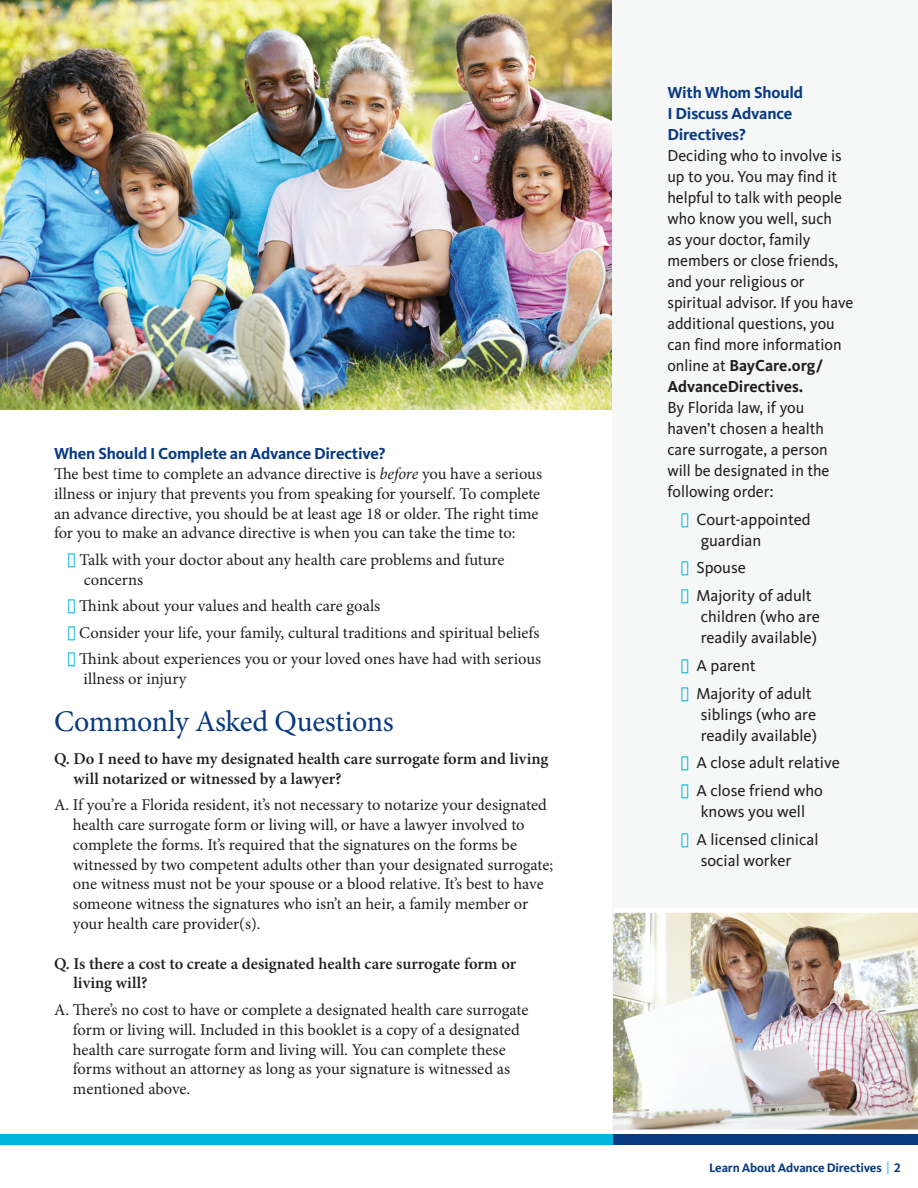
<style>
.page{position:relative;width:918px;height:1188px;background:#fff}
.page>*{position:absolute;margin:0;border:0;box-sizing:border-box;transform-origin:0 0}
.A_Heads{font:30px "Minion Pro";letter-spacing:-.015em;color:#083a82}
.t1{font:16.5px/19.8px "Minion Pro";letter-spacing:-.005em;color:#231f20}
.t2{font:16.5px/21px "BC Kievit OT Book";color:#231f20}
.t3{font:600 16.5px/19.8px "Minion Pro";color:#231f20}
.Body_Copy{font:16.5px/21px "BC Kievit OT Bold";letter-spacing:-.01em;color:#083a82}
.t4{font:12.75px "BC Kievit OT Bold";letter-spacing:-.015em;color:#083a82}
.s1{font-style:italic}
.s2{color:#00b6de}
.s3{font-family:"BC Kievit OT Bold"}
.s4{color:#70ceea}
</style>
<div class="page">
<div style="left:613px;top:1134px;width:305px;height:10px;background:#083a82"></div>
<div style="left:0;top:1134px;width:613px;height:10px;background:#00b6de"></div>
<img style="left:0;top:0;width:612px;height:409px">
<div style="left:612px;top:0;width:306px;height:1134px;background:#f6f7f7"></div>
<img style="left:613px;top:913px;width:305px;height:217px">
<hr style="left:0;top:1130px;width:918px;height:4px;background:#fff">
<div style="left:613px;top:908px;width:305px;height:5px;background:#fff"></div>
<p class="Body_Copy" style="left:54px;top:443px;width:333px">When Should I Complete an Advance Directive?</p>
<p class="t1" style="left:54px;top:464px;width:490px">The best time to complete an advance directive is <span class="s1">before</span> you have a serious illness or injury that prevents you from speaking for yourself. To complete an advance directive, you should be at least age 18 or older. The right time for you to make an advance directive is when you can take the time to:</p>
<p class="t1" style="left:84px;top:550px;width:422px;text-indent:-16px"><span class="s2">■</span> Talk with your doctor about any health care problems and future concerns</p>
<p class="t1" style="left:68px;top:596px;width:314px"><span class="s2">■</span> Think about your values and health care goals</p>
<p class="t1" style="left:68px;top:623px;width:474px"><span class="s2">■</span> Consider your life, your family, cultural traditions and spiritual beliefs</p>
<p class="t1" style="left:84px;top:649px;width:459px;text-indent:-16px"><span class="s2">■</span> Think about experiences you or your loved ones have had with serious illness or injury</p>
<p class="A_Heads" style="left:54px;top:701px;width:341px">Commonly Asked Questions</p>
<p class="t3" style="left:74px;top:749px;width:476px;text-indent:-20px">Q. Do I need to have my designated health care surrogate form and living will notarized or witnessed by a lawyer?</p>
<p class="t1" style="left:73px;top:795px;width:482px;text-indent:-19px">A. If you’re a Florida resident, it’s not necessary to notarize your designated health care surrogate form or living will, or have a lawyer involved to complete the forms. It’s required that the signatures on the forms be witnessed by two competent adults other than your designated surrogate; one witness must not be your spouse or a blood relative. It’s best to have someone witness the signatures who isn’t an heir, a family member or your health care provider(s).</p>
<p class="t3" style="left:74px;top:953px;width:444px;text-indent:-20px">Q. Is there a cost to create a designated health care surrogate form or living will?</p>
<p class="t1" style="left:73px;top:1000px;width:457px;text-indent:-19px">A. There’s no cost to have or complete a designated health care surrogate form or living will. Included in this booklet is a copy of a designated health care surrogate form and living will. You can complete these forms without an attorney as long as your signature is witnessed as mentioned above.</p>
<p class="Body_Copy" style="left:667px;top:82px;width:137px">With Whom Should<br>I Discuss Advance<br>Directives?</p>
<p class="t2" style="left:667px;top:145px;width:187px">Deciding who to involve is up to you. You may find it helpful to talk with people who know you well, such<br>as your doctor, family members or close friends, and your religious or spiritual advisor. If you have additional questions, you can find more information online at <span class="s3">BayCare.org/<br>AdvanceDirectives.<br></span>By Florida law, if you haven’t chosen a health care surrogate, a person will be designated in the following order:</p>
<p class="t2" style="left:701px;top:509px;width:112px;text-indent:-20px"><span class="s2">■</span> Court-appointed guardian</p>
<p class="t2" style="left:681px;top:558px;width:67px"><span class="s2">■</span> Spouse</p>
<p class="t2" style="left:701px;top:585px;width:121px;text-indent:-20px"><span class="s2">■</span> Majority of adult children (who are readily available)</p>
<p class="t2" style="left:681px;top:655px;width:76px"><span class="s2">■</span> A parent</p>
<p class="t2" style="left:701px;top:683px;width:118px;text-indent:-20px"><span class="s2">■</span> Majority of adult siblings (who are readily available)</p>
<p class="t2" style="left:681px;top:753px;width:161px"><span class="s2">■</span> A close adult relative</p>
<p class="t2" style="left:681px;top:780px;width:144px;text-align:center"><span class="s2">■</span> A close friend who knows you well</p>
<p class="t2" style="left:681px;top:829px;width:139px;text-align:center"><span class="s2">■</span> A licensed clinical social worker</p>
<p class="t4" style="left:709px;top:1160px;width:193px">Learn About Advance Directives <span class="s4">|</span> 2</p>
</div>
